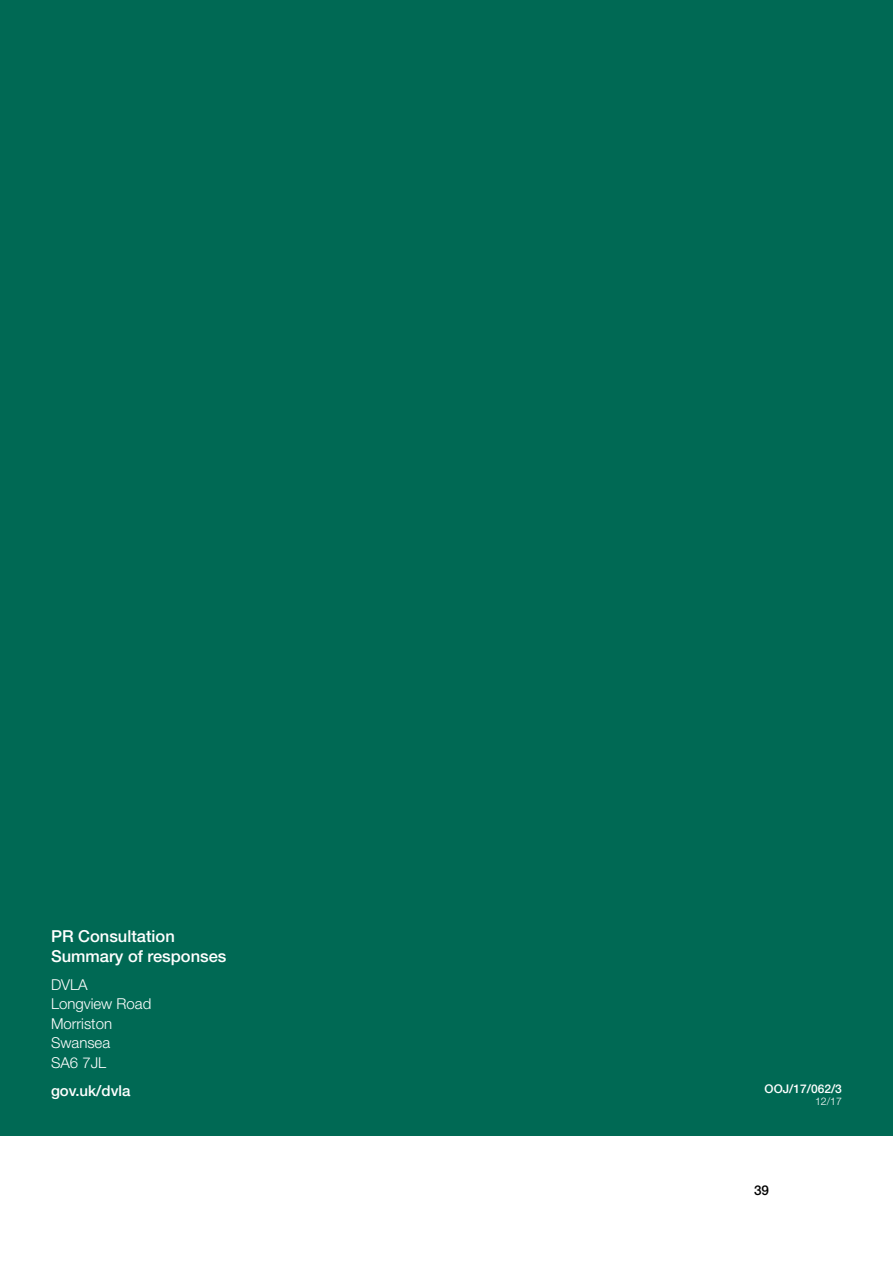
<style>
.page{position:relative;width:893px;height:1263px;background:#fff}
.page>*{position:absolute;margin:0;border:0;box-sizing:border-box;transform-origin:0 0}
.t1{font:500 16.5px/19.8px "Helvetica Neue";color:#fff}
.Body_text{font:300 15px/19.5px "Helvetica Neue";color:#fff}
.Body_text-2{font:500 15px "Helvetica Neue";color:#fff}
.Body_text-3{font:500 13.5px "Helvetica Neue";color:#000}
.t2{font:500 12px "Helvetica Neue";color:#fff}
.t3{font:300 10.5px "Helvetica Neue";color:#fff}
</style>
<div class="page">
<div style="left:0;top:0;width:893px;height:1135px;background:#006954"></div>
<p class="t1" style="left:51px;top:926px;width:177px">PR Consultation<br>Summary of responses</p>
<p class="Body_text" style="left:51px;top:974px;width:102px">DVLA<br>Longview Road<br>Morriston<br>Swansea<br>SA6 7JL</p>
<p class="Body_text-2" style="left:51px;top:1081px;width:81px">gov.uk/dvla</p>
<p class="t2" style="left:765px;top:1081px;width:79px">OOJ/17/062/3</p>
<p class="t3" style="left:815px;top:1095px;width:28px">12/17</p>
<p class="Body_text-3" style="left:754px;top:1182px;width:17px">39</p>
</div>
